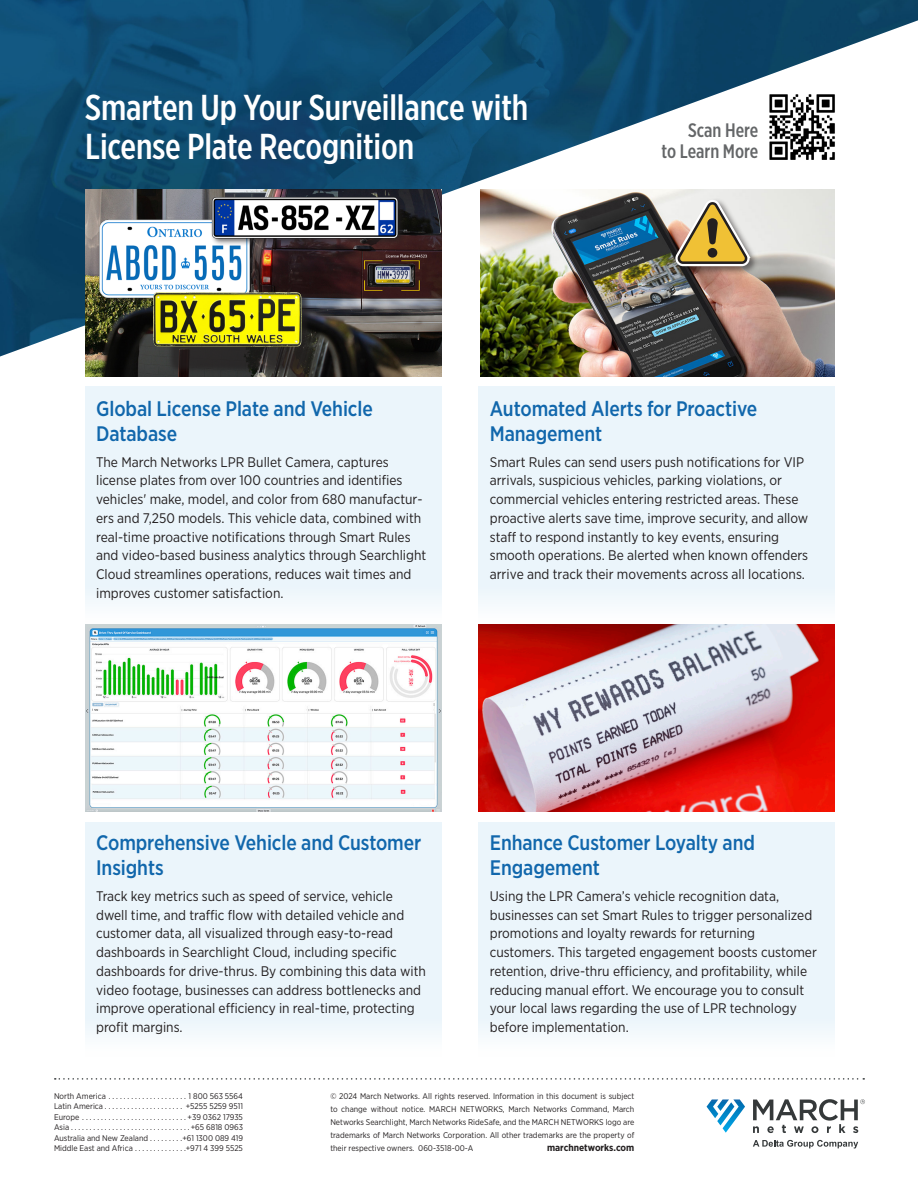
<style>
.page{position:relative;width:918px;height:1188px;background:#fff}
.page>*{position:absolute;margin:0;border:0;box-sizing:border-box;transform-origin:0 0}
.heading_white_24pt{font:500 36px/39px "Gotham X Narrow";letter-spacing:-.005em;color:#fff}
.Subhead_14pt{font:500 21px/25.2px "Gotham Narrow";letter-spacing:-.005em;color:#1167ac;scale:.95 1}
.body_9_5_pt{font:500 21px/25.2px "Gotham Narrow";letter-spacing:-.005em;color:#1167ac;scale:.95 1}
.Steps{font:500 19.5px/21px "Gotham X Narrow";color:#646668;text-align:right}
.body_9_5_pt-2{font:13.8px/18.8px "Gotham Narrow";color:#231f20}
.copyright{font:700 9.75px "Gotham Narrow";color:#231f20}
.copyright-2{font:8.25px/13px "Gotham Narrow";color:#231f20;text-align:justify}
.addresses{font:8.25px "Gotham Narrow";color:#231f20}
</style>
<div class="page">
<img style="left:0;top:0;width:918px;height:357px">
<img style="left:767px;top:86px;width:76px;height:81px">
<svg style="left:55px;top:1078px;width:809px;height:2px"></svg>
<svg style="left:753px;top:1099px;width:112px;height:34px"></svg>
<svg style="left:707px;top:1099px;width:38px;height:34px"></svg>
<svg style="left:753px;top:1140px;width:105px;height:9px"></svg>
<div style="left:478px;top:387px;width:357px;height:238px;background:#ebf5fb"></div>
<img style="left:480px;top:189px;width:355px;height:187px">
<div style="left:673px;top:198px;width:86px;height:77px;background:#231f20;opacity:.55"></div>
<svg style="left:675px;top:200px;width:76px;height:66px;background:#cbb683"></svg>
<div style="left:708px;top:248px;width:9px;height:10px;background:#231f20;border-radius:50%"></div>
<div style="left:85px;top:387px;width:357px;height:238px;background:#ebf5fb"></div>
<img style="left:85px;top:189px;width:356px;height:187px">
<div style="left:167px;top:290px;width:145px;height:84px;background:#231f20;opacity:.65"></div>
<img style="left:90px;top:210px;width:169px;height:97px">
<div style="left:210px;top:195px;width:196px;height:51px;background:#231f20;opacity:.65"></div>
<img style="left:208px;top:193px;width:193px;height:48px">
<div style="left:85px;top:822px;width:357px;height:234px;background:#ebf5fb"></div>
<img style="left:85px;top:624px;width:356px;height:187px">
<div style="left:478px;top:822px;width:357px;height:234px;background:#ebf5fb"></div>
<img style="left:479px;top:624px;width:356px;height:188px">
<img style="left:152px;top:287px;width:153px;height:64px">
<p class="heading_white_24pt" style="left:85px;top:87px;width:445px">Smarten Up Your Surveillance with<br>License Plate Recognition</p>
<p class="Steps" style="left:662px;top:120px;width:98px">Scan Here<br>to Learn More</p>
<p class="Subhead_14pt" style="left:96px;top:396px;width:293px">Global License Plate and Vehicle<br>Database</p>
<p class="body_9_5_pt-2" style="left:96px;top:452px;width:332px">The March Networks LPR Bullet Camera, captures license plates from over 100 countries and identifies vehicles' make, model, and color from 680 manufactur&shy;ers and 7,250 models. This vehicle data, combined with real-time proactive notifications through Smart Rules and video-based business analytics through Searchlight Cloud streamlines operations, reduces wait times and improves customer satisfaction.</p>
<p class="body_9_5_pt" style="left:490px;top:396px;width:283px">Automated Alerts for Proactive<br>Management</p>
<p class="body_9_5_pt-2" style="left:490px;top:452px;width:320px">Smart Rules can send users push notifications for VIP arrivals, suspicious vehicles, parking violations, or commercial vehicles entering restricted areas. These proactive alerts save time, improve security, and allow staff to respond instantly to key events, ensuring smooth operations. Be alerted when known offenders arrive and track their movements across all locations.</p>
<p class="Subhead_14pt" style="left:96px;top:830px;width:344px">Comprehensive Vehicle and Customer<br>Insights</p>
<p class="body_9_5_pt-2" style="left:96px;top:886px;width:331px">Track key metrics such as speed of service, vehicle dwell time, and traffic flow with detailed vehicle and customer data, all visualized through easy-to-read dashboards in Searchlight Cloud, including specific dashboards for drive-thrus. By combining this data with video footage, businesses can address bottlenecks and improve operational efficiency in real-time, protecting profit margins.</p>
<p class="Subhead_14pt" style="left:490px;top:830px;width:281px">Enhance Customer Loyalty and<br>Engagement</p>
<p class="body_9_5_pt-2" style="left:490px;top:886px;width:329px">Using the LPR Camera’s vehicle recognition data, businesses can set Smart Rules to trigger personalized promotions and loyalty rewards for returning customers. This targeted engagement boosts customer retention, drive-thru efficiency, and profitability, while reducing manual effort. We encourage you to consult your local laws regarding the use of LPR technology before implementation.</p>
<p class="addresses" style="left:54px;top:1091px;width:55px">North America ......................</p>
<p class="addresses" style="left:189px;top:1091px;width:56px">1 800 563 5564</p>
<p class="addresses" style="left:54px;top:1101px;width:190px">Latin America . . . . . . . . . . . . . . . . . . . . . +5255 5259 9511</p>
<p class="addresses" style="left:54px;top:1112px;width:29px">Europe ............................</p>
<p class="addresses" style="left:188px;top:1112px;width:57px">+39 0362 17935</p>
<p class="addresses" style="left:54px;top:1122px;width:190px">Asia . . . . . . . . . . . . . . . . . . . . . . . . . . . . . . . . +65 6818 0963</p>
<p class="addresses" style="left:54px;top:1133px;width:97px">Australia and New Zealand .........</p>
<p class="addresses" style="left:183px;top:1133px;width:62px">+61 1300 089 419</p>
<p class="addresses" style="left:54px;top:1143px;width:82px">Middle East and Africa ..............</p>
<p class="addresses" style="left:186px;top:1143px;width:59px">+971 4 399 5525</p>
<p class="copyright-2" style="left:330px;top:1090px;width:306px">© 2024 March Networks. All rights reserved. Information in this document is subject to change without notice. MARCH NETWORKS, March Networks Command, March Networks Searchlight, March Networks RideSafe, and the MARCH NETWORKS logo are trademarks of March Networks Corporation. All other trademarks are the property of their respective owners. 060-3518-00-A</p>
<p class="copyright" style="left:547px;top:1141px;width:89px">marchnetworks.com</p>
</div>
